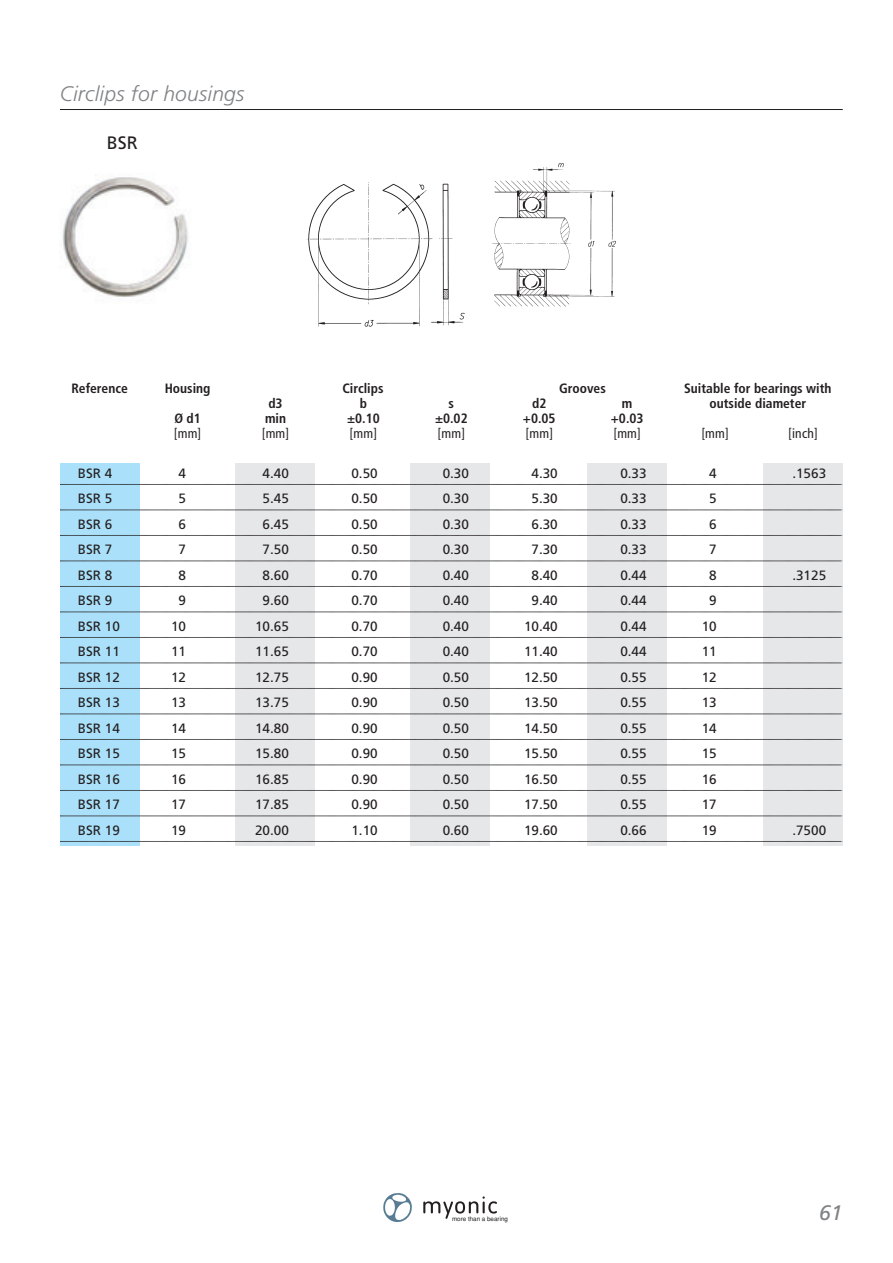
<style>
.page{position:relative;width:893px;height:1263px;background:#fff}
.page>*{position:absolute;margin:0;border:0;box-sizing:border-box;transform-origin:0 0}
.t1{font:italic 300 21px "Frutiger";letter-spacing:.01em;color:#808285}
.t2{font:italic 21px "Frutiger";color:#808285}
.t3{font:18px "Frutiger";color:#231f20}
.t4{font:13.5px "Frutiger";color:#231f20}
.t5{font:700 condensed 13.5px/15px "Frutiger";color:#231f20;text-align:center}
.t6{font:condensed 13.5px "Frutiger";letter-spacing:.015em;color:#231f20}
.t7{font:6.3px "Helvetica";color:#231f20}
</style>
<div class="page">
<svg style="left:423px;top:1196px;width:74px;height:23px"></svg>
<img style="left:383px;top:1193px;width:29px;height:29px">
<div style="left:60px;top:463px;width:80px;height:382px;background:#aae0f9"></div>
<div style="left:235px;top:463px;width:80px;height:382px;background:#e6e7e9"></div>
<div style="left:410px;top:463px;width:80px;height:382px;background:#e6e7e9"></div>
<div style="left:586px;top:463px;width:80px;height:382px;background:#e6e7e9"></div>
<div style="left:762px;top:463px;width:80px;height:382px;background:#e6e7e9"></div>
<svg style="left:60px;top:484px;width:783px;height:1px"></svg>
<svg style="left:60px;top:510px;width:783px;height:1px"></svg>
<svg style="left:60px;top:535px;width:783px;height:1px"></svg>
<svg style="left:60px;top:561px;width:783px;height:1px"></svg>
<svg style="left:60px;top:586px;width:783px;height:1px"></svg>
<svg style="left:60px;top:612px;width:783px;height:1px"></svg>
<svg style="left:60px;top:637px;width:783px;height:1px"></svg>
<svg style="left:60px;top:663px;width:783px;height:1px"></svg>
<svg style="left:60px;top:688px;width:783px;height:1px"></svg>
<svg style="left:60px;top:714px;width:783px;height:1px"></svg>
<svg style="left:60px;top:739px;width:783px;height:1px"></svg>
<svg style="left:60px;top:765px;width:783px;height:1px"></svg>
<svg style="left:60px;top:790px;width:783px;height:1px"></svg>
<svg style="left:60px;top:816px;width:783px;height:1px"></svg>
<svg style="left:60px;top:841px;width:783px;height:1px"></svg>
<hr style="left:60px;top:109px;width:782px;height:1px;background:#231f20">
<img style="left:62px;top:176px;width:126px;height:121px">
<img style="left:492px;top:163px;width:124px;height:144px">
<img style="left:307px;top:182px;width:158px;height:145px">
<h1 class="t1" style="left:60px;top:85px;width:186px">Circlips for housings</h1>
<h2 class="t3" style="left:107px;top:135px;width:32px">BSR</h2>
<p class="t5" style="left:71px;top:382px;width:58px">Reference</p>
<p class="t5" style="left:165px;top:382px;width:47px">Housing</p>
<p class="t5" style="left:174px;top:412px;width:28px">Ø d1</p>
<p class="t6" style="left:174px;top:428px;width:29px">[mm]</p>
<p class="t5" style="left:265px;top:397px;width:23px;text-align:left">d3 min</p>
<p class="t6" style="left:262px;top:428px;width:29px">[mm]</p>
<p class="t5" style="left:342px;top:382px;width:43px">Circlips</p>
<p class="t5" style="left:559px;top:382px;width:48px">Grooves</p>
<p class="t5" style="left:684px;top:382px;width:149px">Suitable for bearings with outside diameter</p>
<p class="t5" style="left:347px;top:397px;width:34px">b ±0.10</p>
<p class="t6" style="left:349px;top:428px;width:29px">[mm]</p>
<p class="t5" style="left:523px;top:397px;width:34px">d2 +0.05</p>
<p class="t6" style="left:525px;top:428px;width:29px">[mm]</p>
<p class="t5" style="left:435px;top:397px;width:34px">s ±0.02</p>
<p class="t6" style="left:437px;top:428px;width:29px">[mm]</p>
<p class="t5" style="left:611px;top:397px;width:34px">m +0.03</p>
<p class="t6" style="left:613px;top:428px;width:29px">[mm]</p>
<p class="t6" style="left:701px;top:428px;width:29px">[mm]</p>
<p class="t6" style="left:788px;top:428px;width:31px">[inch]</p>
<p class="t4" style="left:78px;top:468px;width:36px">BSR 4</p>
<p class="t4" style="left:178px;top:468px;width:9px">4</p>
<p class="t4" style="left:262px;top:468px;width:28px">4.40</p>
<p class="t4" style="left:351px;top:468px;width:28px">0.50</p>
<p class="t4" style="left:442px;top:468px;width:28px">0.30</p>
<p class="t4" style="left:531px;top:468px;width:28px">4.30</p>
<p class="t4" style="left:620px;top:468px;width:28px">0.33</p>
<p class="t4" style="left:709px;top:468px;width:9px">4</p>
<p class="t4" style="left:792px;top:468px;width:35px">.1563</p>
<p class="t4" style="left:78px;top:493px;width:36px">BSR 5</p>
<p class="t4" style="left:178px;top:493px;width:9px">5</p>
<p class="t4" style="left:262px;top:493px;width:28px">5.45</p>
<p class="t4" style="left:351px;top:493px;width:28px">0.50</p>
<p class="t4" style="left:442px;top:493px;width:28px">0.30</p>
<p class="t4" style="left:531px;top:493px;width:28px">5.30</p>
<p class="t4" style="left:620px;top:493px;width:28px">0.33</p>
<p class="t4" style="left:709px;top:493px;width:9px">5</p>
<p class="t4" style="left:78px;top:519px;width:36px">BSR 6</p>
<p class="t4" style="left:178px;top:519px;width:9px">6</p>
<p class="t4" style="left:262px;top:519px;width:28px">6.45</p>
<p class="t4" style="left:351px;top:519px;width:28px">0.50</p>
<p class="t4" style="left:442px;top:519px;width:28px">0.30</p>
<p class="t4" style="left:531px;top:519px;width:28px">6.30</p>
<p class="t4" style="left:620px;top:519px;width:28px">0.33</p>
<p class="t4" style="left:709px;top:519px;width:9px">6</p>
<p class="t4" style="left:78px;top:544px;width:36px">BSR 7</p>
<p class="t4" style="left:178px;top:544px;width:9px">7</p>
<p class="t4" style="left:262px;top:544px;width:28px">7.50</p>
<p class="t4" style="left:351px;top:544px;width:28px">0.50</p>
<p class="t4" style="left:442px;top:544px;width:28px">0.30</p>
<p class="t4" style="left:531px;top:544px;width:28px">7.30</p>
<p class="t4" style="left:620px;top:544px;width:28px">0.33</p>
<p class="t4" style="left:709px;top:544px;width:9px">7</p>
<p class="t4" style="left:78px;top:570px;width:36px">BSR 8</p>
<p class="t4" style="left:178px;top:570px;width:9px">8</p>
<p class="t4" style="left:262px;top:570px;width:28px">8.60</p>
<p class="t4" style="left:351px;top:570px;width:28px">0.70</p>
<p class="t4" style="left:442px;top:570px;width:28px">0.40</p>
<p class="t4" style="left:531px;top:570px;width:28px">8.40</p>
<p class="t4" style="left:620px;top:570px;width:28px">0.44</p>
<p class="t4" style="left:709px;top:570px;width:9px">8</p>
<p class="t4" style="left:792px;top:570px;width:35px">.3125</p>
<p class="t4" style="left:78px;top:595px;width:36px">BSR 9</p>
<p class="t4" style="left:178px;top:595px;width:9px">9</p>
<p class="t4" style="left:262px;top:595px;width:28px">9.60</p>
<p class="t4" style="left:351px;top:595px;width:28px">0.70</p>
<p class="t4" style="left:442px;top:595px;width:28px">0.40</p>
<p class="t4" style="left:531px;top:595px;width:28px">9.40</p>
<p class="t4" style="left:620px;top:595px;width:28px">0.44</p>
<p class="t4" style="left:709px;top:595px;width:9px">9</p>
<p class="t4" style="left:78px;top:621px;width:44px">BSR 10</p>
<p class="t4" style="left:171px;top:621px;width:17px">10</p>
<p class="t4" style="left:255px;top:621px;width:35px">10.65</p>
<p class="t4" style="left:351px;top:621px;width:28px">0.70</p>
<p class="t4" style="left:442px;top:621px;width:28px">0.40</p>
<p class="t4" style="left:524px;top:621px;width:35px">10.40</p>
<p class="t4" style="left:620px;top:621px;width:28px">0.44</p>
<p class="t4" style="left:701px;top:621px;width:17px">10</p>
<p class="t4" style="left:78px;top:646px;width:44px">BSR 11</p>
<p class="t4" style="left:171px;top:646px;width:17px">11</p>
<p class="t4" style="left:255px;top:646px;width:35px">11.65</p>
<p class="t4" style="left:351px;top:646px;width:28px">0.70</p>
<p class="t4" style="left:442px;top:646px;width:28px">0.40</p>
<p class="t4" style="left:524px;top:646px;width:35px">11.40</p>
<p class="t4" style="left:620px;top:646px;width:28px">0.44</p>
<p class="t4" style="left:701px;top:646px;width:17px">11</p>
<p class="t4" style="left:78px;top:672px;width:44px">BSR 12</p>
<p class="t4" style="left:171px;top:672px;width:17px">12</p>
<p class="t4" style="left:255px;top:672px;width:35px">12.75</p>
<p class="t4" style="left:351px;top:672px;width:28px">0.90</p>
<p class="t4" style="left:442px;top:672px;width:28px">0.50</p>
<p class="t4" style="left:524px;top:672px;width:35px">12.50</p>
<p class="t4" style="left:620px;top:672px;width:28px">0.55</p>
<p class="t4" style="left:701px;top:672px;width:17px">12</p>
<p class="t4" style="left:78px;top:697px;width:44px">BSR 13</p>
<p class="t4" style="left:171px;top:697px;width:17px">13</p>
<p class="t4" style="left:255px;top:697px;width:35px">13.75</p>
<p class="t4" style="left:351px;top:697px;width:28px">0.90</p>
<p class="t4" style="left:442px;top:697px;width:28px">0.50</p>
<p class="t4" style="left:524px;top:697px;width:35px">13.50</p>
<p class="t4" style="left:620px;top:697px;width:28px">0.55</p>
<p class="t4" style="left:701px;top:697px;width:17px">13</p>
<p class="t4" style="left:78px;top:723px;width:44px">BSR 14</p>
<p class="t4" style="left:171px;top:723px;width:17px">14</p>
<p class="t4" style="left:255px;top:723px;width:35px">14.80</p>
<p class="t4" style="left:351px;top:723px;width:28px">0.90</p>
<p class="t4" style="left:442px;top:723px;width:28px">0.50</p>
<p class="t4" style="left:524px;top:723px;width:35px">14.50</p>
<p class="t4" style="left:620px;top:723px;width:28px">0.55</p>
<p class="t4" style="left:701px;top:723px;width:17px">14</p>
<p class="t4" style="left:78px;top:748px;width:44px">BSR 15</p>
<p class="t4" style="left:171px;top:748px;width:17px">15</p>
<p class="t4" style="left:255px;top:748px;width:35px">15.80</p>
<p class="t4" style="left:351px;top:748px;width:28px">0.90</p>
<p class="t4" style="left:442px;top:748px;width:28px">0.50</p>
<p class="t4" style="left:524px;top:748px;width:35px">15.50</p>
<p class="t4" style="left:620px;top:748px;width:28px">0.55</p>
<p class="t4" style="left:701px;top:748px;width:17px">15</p>
<p class="t4" style="left:78px;top:774px;width:44px">BSR 16</p>
<p class="t4" style="left:171px;top:774px;width:17px">16</p>
<p class="t4" style="left:255px;top:774px;width:35px">16.85</p>
<p class="t4" style="left:351px;top:774px;width:28px">0.90</p>
<p class="t4" style="left:442px;top:774px;width:28px">0.50</p>
<p class="t4" style="left:524px;top:774px;width:35px">16.50</p>
<p class="t4" style="left:620px;top:774px;width:28px">0.55</p>
<p class="t4" style="left:701px;top:774px;width:17px">16</p>
<p class="t4" style="left:78px;top:799px;width:44px">BSR 17</p>
<p class="t4" style="left:171px;top:799px;width:17px">17</p>
<p class="t4" style="left:255px;top:799px;width:35px">17.85</p>
<p class="t4" style="left:351px;top:799px;width:28px">0.90</p>
<p class="t4" style="left:442px;top:799px;width:28px">0.50</p>
<p class="t4" style="left:524px;top:799px;width:35px">17.50</p>
<p class="t4" style="left:620px;top:799px;width:28px">0.55</p>
<p class="t4" style="left:701px;top:799px;width:17px">17</p>
<p class="t4" style="left:78px;top:825px;width:44px">BSR 19</p>
<p class="t4" style="left:171px;top:825px;width:17px">19</p>
<p class="t4" style="left:255px;top:825px;width:35px">20.00</p>
<p class="t4" style="left:351px;top:825px;width:28px">1.10</p>
<p class="t4" style="left:442px;top:825px;width:28px">0.60</p>
<p class="t4" style="left:524px;top:825px;width:35px">19.60</p>
<p class="t4" style="left:620px;top:825px;width:28px">0.66</p>
<p class="t4" style="left:701px;top:825px;width:17px">19</p>
<p class="t4" style="left:792px;top:825px;width:35px">.7500</p>
<p class="t7" style="left:452px;top:1216px;width:57px">more than a bearing</p>
<h1 class="t2" style="left:819px;top:1204px;width:25px">61</h1>
</div>
